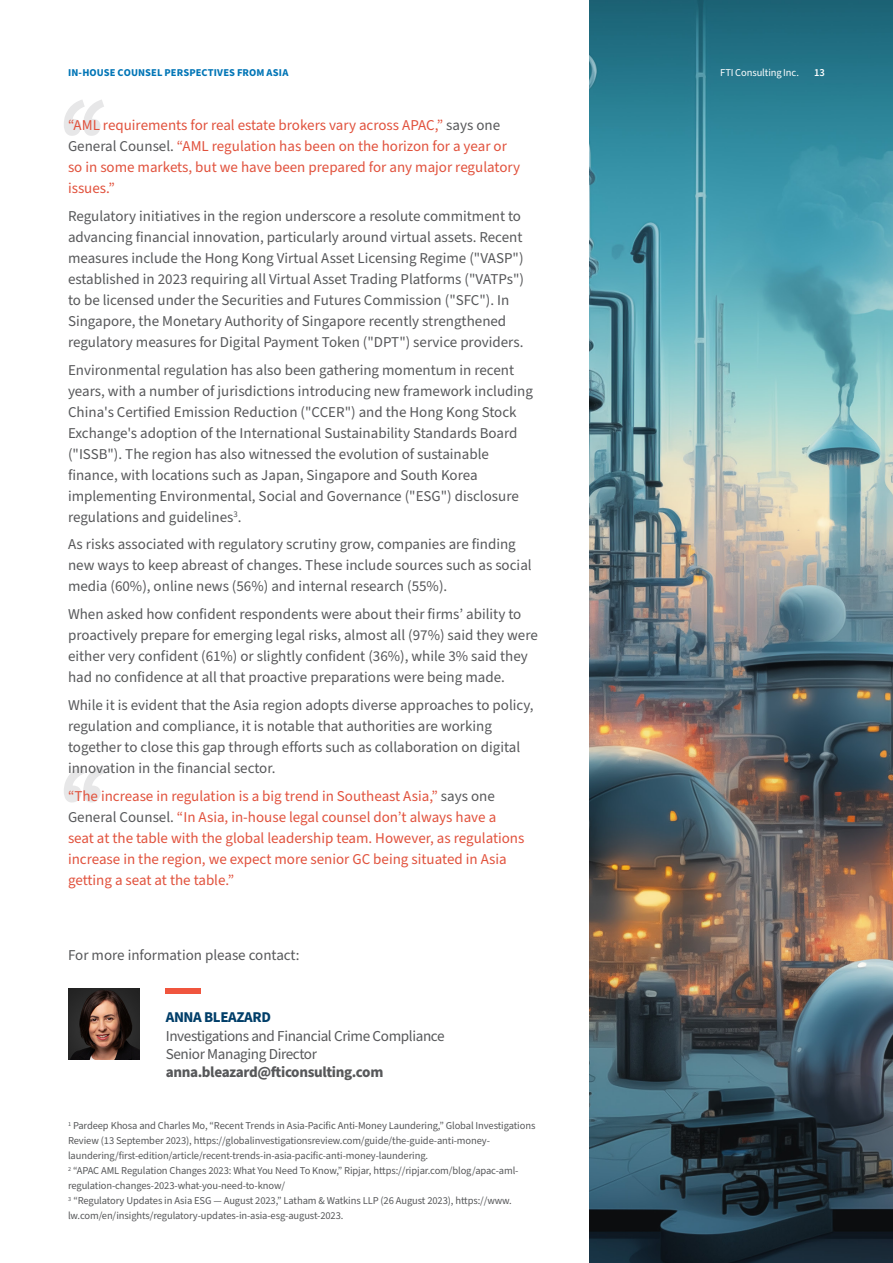
<style>
.page{position:relative;width:893px;height:1263px;background:#fff}
.page>*{position:absolute;margin:0;border:0;box-sizing:border-box;transform-origin:0 0}
.Bio_details{font:15.15px "Source Sans Pro";letter-spacing:-.025em;color:#57585a}
.Bio_details-2{font:700 15.15px "Source Sans Pro";letter-spacing:-.025em;color:#57585a}
.Body_copy{font:15px/21px "Source Sans Pro";color:#57585a}
.Body_copy-2{font:15px/21px "Source Sans Pro";color:#e1523d}
.Bio_Name{font:700 15px "Source Sans Pro";letter-spacing:-.025em;color:#003e69}
.Boilerplate{font:10.5px/15px "Source Sans Pro";letter-spacing:-.01em;color:#57585a}
.Running_head_dark_blue{font:700 10.5px "Source Sans Pro";letter-spacing:.015em;color:#0075b6}
.Boilerplate-2{font:10.5px "Source Sans Pro";letter-spacing:-.01em;color:#fff}
.Folio{font:600 10.5px "Source Sans Pro";color:#fff}
.s1{color:#57585a}
</style>
<div class="page">
<img style="left:590px;top:0;width:303px;height:1263px">
<svg style="left:64px;top:766px;width:40px;height:36px"></svg>
<svg style="left:64px;top:100px;width:40px;height:36px"></svg>
<div style="left:165px;top:988px;width:36px;height:5px;background:#f0553e"></div>
<img style="left:69px;top:988px;width:70px;height:71px">
<p class="Running_head_dark_blue" style="left:68px;top:65px;width:222px">IN-HOUSE COUNSEL PERSPECTIVES FROM ASIA</p>
<p class="Boilerplate-2" style="left:720px;top:65px;width:80px">FTI Consulting Inc.</p>
<p class="Folio" style="left:814px;top:66px;width:12px">13</p>
<p class="Body_copy-2" style="left:68px;top:115px;width:454px">“AML requirements for real estate brokers vary across APAC,” <span class="s1">says one General Counsel.</span> “AML regulation has been on the horizon for a year or so in some markets, but we have been prepared for any major regulatory issues.”</p>
<p class="Body_copy" style="left:68px;top:206px;width:457px">Regulatory initiatives in the region underscore a resolute commitment to advancing financial innovation, particularly around virtual assets. Recent measures include the Hong Kong Virtual Asset Licensing Regime ("VASP") established in 2023 requiring all Virtual Asset Trading Platforms ("VATPs") to be licensed under the Securities and Futures Commission ("SFC"). In Singapore, the Monetary Authority of Singapore recently strengthened regulatory measures for Digital Payment Token ("DPT") service providers.</p>
<p class="Body_copy" style="left:68px;top:360px;width:466px">Environmental regulation has also been gathering momentum in recent years, with a number of jurisdictions introducing new framework including China's Certified Emission Reduction ("CCER") and the Hong Kong Stock Exchange's adoption of the International Sustainability Standards Board ("ISSB"). The region has also witnessed the evolution of sustainable finance, with locations such as Japan, Singapore and South Korea implementing Environmental, Social and Governance ("ESG") disclosure regulations and guidelines<sup>3</sup>.</p>
<p class="Body_copy" style="left:68px;top:534px;width:465px">As risks associated with regulatory scrutiny grow, companies are finding new ways to keep abreast of changes. These include sources such as social media (60%), online news (56%) and internal research (55%).</p>
<p class="Body_copy" style="left:68px;top:604px;width:471px">When asked how confident respondents were about their firms’ ability to proactively prepare for emerging legal risks, almost all (97%) said they were either very confident (61%) or slightly confident (36%), while 3% said they had no confidence at all that proactive preparations were being made.</p>
<p class="Body_copy" style="left:68px;top:695px;width:467px">While it is evident that the Asia region adopts diverse approaches to policy, regulation and compliance, it is notable that authorities are working together to close this gap through efforts such as collaboration on digital innovation in the financial sector.</p>
<p class="Body_copy-2" style="left:68px;top:786px;width:458px">“The increase in regulation is a big trend in Southeast Asia,” <span class="s1">says one General Counsel.</span> “In Asia, in-house legal counsel don’t always have a seat at the table with the global leadership team. However, as regulations increase in the region, we expect more senior GC being situated in Asia getting a seat at the table.”</p>
<p class="Body_copy" style="left:68px;top:945px;width:233px">For more information please contact:</p>
<p class="Bio_Name" style="left:166px;top:1007px;width:107px">ANNA BLEAZARD</p>
<p class="Bio_details" style="left:166px;top:1025px;width:280px">Investigations and Financial Crime Compliance</p>
<p class="Bio_details" style="left:166px;top:1043px;width:153px">Senior Managing Director</p>
<p class="Bio_details-2" style="left:166px;top:1061px;width:219px">anna.bleazard@fticonsulting.com</p>
<p class="Boilerplate" style="left:68px;top:1118px;width:469px"><sup>1</sup> Pardeep Khosa and Charles Mo, “Recent Trends in Asia-Pacific Anti-Money Laundering,” Global Investigations<br>Review (13 September 2023), https://globalinvestigationsreview.com/guide/the-guide-anti-money&shy;laundering/first-edition/article/recent-trends-in-asia-pacific-anti-money-laundering.</p>
<p class="Boilerplate" style="left:68px;top:1163px;width:452px"><sup>2</sup> “APAC AML Regulation Changes 2023: What You Need To Know,” Ripjar, https://ripjar.com/blog/apac-aml&shy;regulation-changes-2023-what-you-need-to-know/<br><sup>3</sup> “Regulatory Updates in Asia ESG — August 2023,” Latham &amp; Watkins LLP (26 August 2023), https://www. lw.com/en/insights/regulatory-updates-in-asia-esg-august-2023.</p>
</div>
